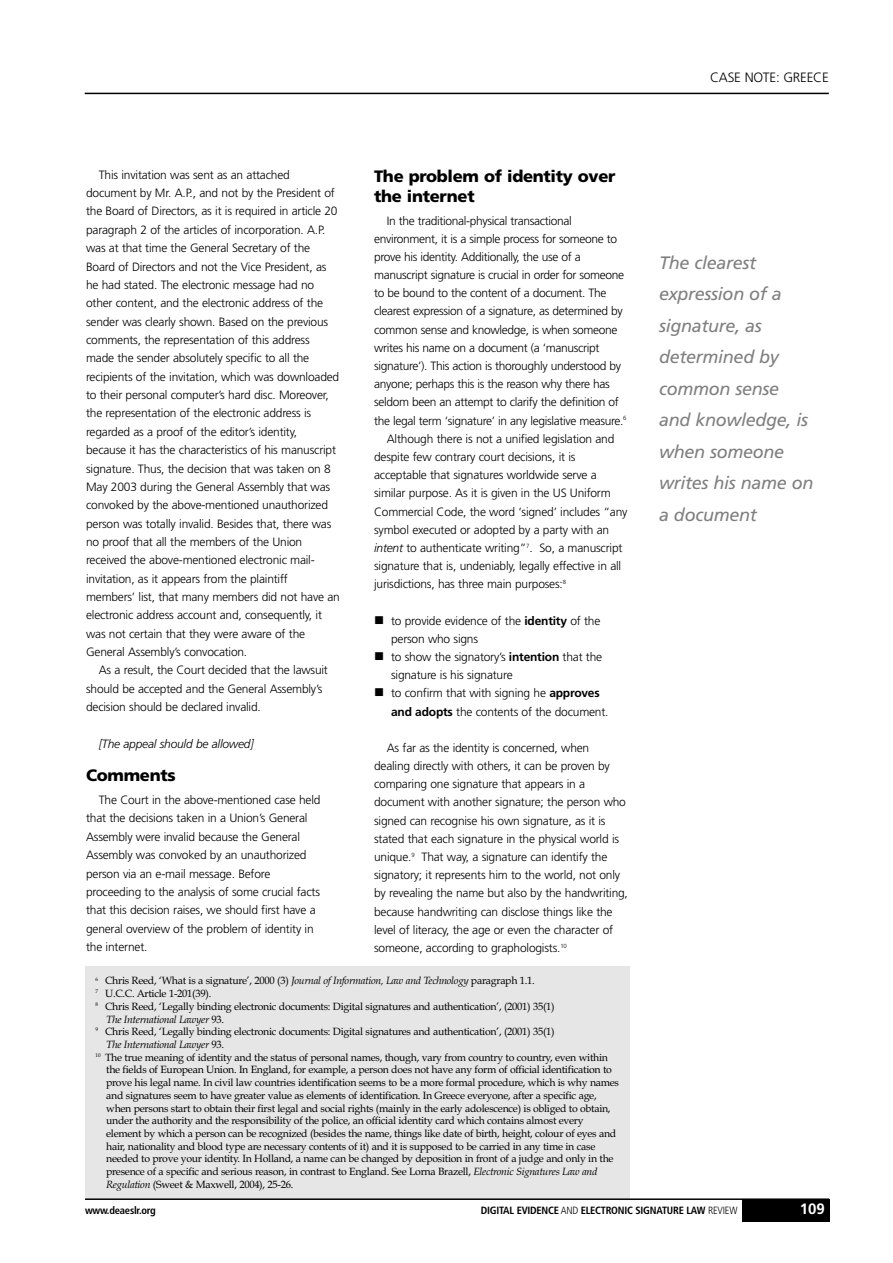
<style>
.page{position:relative;width:893px;height:1263px;background:#fff}
.page>*{position:absolute;margin:0;border:0;box-sizing:border-box;transform-origin:0 0}
.t1{font:italic 18px/31.5px "Frutiger";letter-spacing:-.015em;color:#808080}
.t2{font:900 16.5px/20px "Frutiger";letter-spacing:-.02em;color:#000}
.t3{font:700 15px "Frutiger";color:#fff}
.t4{font:300 13.5px "Frutiger";letter-spacing:-.015em;color:#000}
.t5{font:300 12px/18.3px "Frutiger";letter-spacing:-.015em;color:#000}
.t6{font:italic 300 12px "Frutiger";letter-spacing:-.015em;color:#000}
.t7{font:10.5px "Book Antiqua";letter-spacing:-.025em;color:#000}
.t8{font:700 condensed 10.5px "Frutiger";letter-spacing:-.02em;color:#000}
.t9{font:italic 10.5px "Book Antiqua";letter-spacing:-.025em;color:#000}
.s1{font-style:italic}
.s2{font-weight:700}
.s3{font-style:normal}
.s4{font-weight:300}
</style>
<div class="page">
<div style="left:742px;top:1199px;width:87px;height:22px;background:#000"></div>
<hr style="left:85px;top:93px;width:744px;height:1px;background:#000">
<div style="left:85px;top:966px;width:544px;height:233px;background:#e6e6e6"></div>
<hr style="left:85px;top:1198px;width:744px;height:2px;background:#000">
<p class="t4" style="left:710px;top:72px;width:120px">CASE NOTE: GREECE</p>
<p class="t5" style="left:86px;top:166px;width:255px;text-indent:13px">This invitation was sent as an attached document by Mr. A.P., and not by the President of the Board of Directors, as it is required in article 20 paragraph 2 of the articles of incorporation. A.P. was at that time the General Secretary of the Board of Directors and not the Vice President, as he had stated. The electronic message had no other content, and the electronic address of the sender was clearly shown. Based on the previous comments, the representation of this address made the sender absolutely specific to all the recipients of the invitation, which was downloaded to their personal computer’s hard disc. Moreover, the representation of the electronic address is regarded as a proof of the editor’s identity, because it has the characteristics of his manuscript signature. Thus, the decision that was taken on 8<br>May 2003 during the General Assembly that was convoked by the above-mentioned unauthorized person was totally invalid. Besides that, there was no proof that all the members of the Union received the above-mentioned electronic mail&shy;invitation, as it appears from the plaintiff members’ list, that many members did not have an electronic address account and, consequently, it was not certain that they were aware of the General Assembly’s convocation.</p>
<p class="t5" style="left:86px;top:662px;width:243px;text-indent:13px">As a result, the Court decided that the lawsuit should be accepted and the General Assembly’s decision should be declared invalid.</p>
<p class="t6" style="left:99px;top:739px;width:156px">[The appeal should be allowed]</p>
<h2 class="t2" style="left:86px;top:767px;width:91px">Comments</h2>
<p class="t5" style="left:86px;top:792px;width:236px;text-indent:13px">The Court in the above-mentioned case held that the decisions taken in a Union’s General Assembly were invalid because the General Assembly was convoked by an unauthorized person via an e-mail message. Before proceeding to the analysis of some crucial facts that this decision raises, we should first have a general overview of the problem of identity in the internet.</p>
<h2 class="t2" style="left:374px;top:168px;width:243px">The problem of identity over the internet</h2>
<p class="t5" style="left:387px;top:212px;width:186px">In the traditional-physical transactional</p>
<p class="t5" style="left:374px;top:230px;width:245px">environment, it is a simple process for someone to</p>
<p class="t5" style="left:374px;top:249px;width:208px">prove his identity. Additionally, the use of a</p>
<p class="t5" style="left:374px;top:267px;width:252px">manuscript signature is crucial in order for someone</p>
<p class="t5" style="left:374px;top:285px;width:234px">to be bound to the content of a document. The</p>
<p class="t5" style="left:374px;top:303px;width:250px">clearest expression of a signature, as determined by</p>
<p class="t5" style="left:374px;top:321px;width:245px">common sense and knowledge, is when someone</p>
<p class="t5" style="left:374px;top:339px;width:227px">writes his name on a document (a ‘manuscript</p>
<p class="t5" style="left:374px;top:358px;width:249px">signature’). This action is thoroughly understood by</p>
<p class="t5" style="left:374px;top:376px;width:237px">anyone; perhaps this is the reason why there has</p>
<p class="t5" style="left:374px;top:394px;width:246px">seldom been an attempt to clarify the definition of</p>
<p class="t5" style="left:374px;top:412px;width:254px">the legal term ‘signature’ in any legislative measure.<sup>6</sup></p>
<p class="t5" style="left:387px;top:430px;width:229px">Although there is not a unified legislation and</p>
<p class="t5" style="left:374px;top:449px;width:203px">despite few contrary court decisions, it is</p>
<p class="t5" style="left:374px;top:467px;width:224px">acceptable that signatures worldwide serve a</p>
<p class="t5" style="left:374px;top:485px;width:238px">similar purpose. As it is given in the US Uniform</p>
<p class="t5" style="left:374px;top:503px;width:255px">Commercial Code, the word ‘signed’ includes “any</p>
<p class="t5" style="left:374px;top:521px;width:237px">symbol executed or adopted by a party with an</p>
<p class="t5" style="left:374px;top:539px;width:250px"><span class="s1">intent</span> to authenticate writing”<sup>7</sup>. So, a manuscript</p>
<p class="t5" style="left:374px;top:558px;width:249px">signature that is, undeniably, legally effective in all</p>
<p class="t5" style="left:374px;top:576px;width:193px">jurisdictions, has three main purposes:<sup>8</sup></p>
<p class="t5" style="left:391px;top:612px;width:211px;text-indent:-17px">■ to provide evidence of the <span class="s2">identity</span> of the person who signs</p>
<p class="t5" style="left:391px;top:649px;width:213px;text-indent:-17px">■ to show the signatory’s <span class="s2">intention</span> that the signature is his signature</p>
<p class="t5" style="left:391px;top:685px;width:219px;text-indent:-17px">■ to confirm that with signing he <span class="s2">approves and adopts</span> the contents of the document.</p>
<p class="t5" style="left:374px;top:739px;width:255px;text-indent:13px">As far as the identity is concerned, when dealing directly with others, it can be proven by comparing one signature that appears in a document with another signature; the person who signed can recognise his own signature, as it is stated that each signature in the physical world is unique.<sup>9</sup> That way, a signature can identify the signatory; it represents him to the world, not only by revealing the name but also by the handwriting, because handwriting can disclose things like the level of literacy, the age or even the character of someone, according to graphologists.<sup>10</sup></p>
<h1 class="t1" style="left:659px;top:248px;width:156px">The clearest expression of a signature, as determined by common sense and knowledge, is when someone writes his name on a document</h1>
<p class="t7" style="left:96px;top:974px;width:441px"><sup>6</sup> Chris Reed, ‘What is a signature’, 2000 (3) <span class="s1">Journal of Information, Law and Technology</span> paragraph 1.1.</p>
<p class="t7" style="left:96px;top:987px;width:117px"><sup>7</sup> U.C.C. Article 1-201(39).</p>
<p class="t7" style="left:96px;top:1000px;width:461px"><sup>8</sup> Chris Reed, ‘Legally binding electronic documents: Digital signatures and authentication’, (2001) 35(1)</p>
<p class="t9" style="left:106px;top:1013px;width:119px">The International Lawyer <span class="s3">93.</span></p>
<p class="t7" style="left:96px;top:1025px;width:461px"><sup>9</sup> Chris Reed, ‘Legally binding electronic documents: Digital signatures and authentication’, (2001) 35(1)</p>
<p class="t9" style="left:106px;top:1038px;width:119px">The International Lawyer <span class="s3">93.</span></p>
<p class="t7" style="left:96px;top:1051px;width:514px"><sup>10</sup> The true meaning of identity and the status of personal names, though, vary from country to country, even within</p>
<p class="t7" style="left:106px;top:1063px;width:507px">the fields of European Union. In England, for example, a person does not have any form of official identification to</p>
<p class="t7" style="left:106px;top:1076px;width:514px">prove his legal name. In civil law countries identification seems to be a more formal procedure, which is why names</p>
<p class="t7" style="left:106px;top:1089px;width:492px">and signatures seem to have greater value as elements of identification. In Greece everyone, after a specific age,</p>
<p class="t7" style="left:106px;top:1102px;width:506px">when persons start to obtain their first legal and social rights (mainly in the early adolescence) is obliged to obtain,</p>
<p class="t7" style="left:106px;top:1114px;width:479px">under the authority and the responsibility of the police, an official identity card which contains almost every</p>
<p class="t7" style="left:106px;top:1127px;width:512px">element by which a person can be recognized (besides the name, things like date of birth, height, colour of eyes and</p>
<p class="t7" style="left:106px;top:1140px;width:491px">hair, nationality and blood type are necessary contents of it) and it is supposed to be carried in any time in case</p>
<p class="t7" style="left:106px;top:1153px;width:509px">needed to prove your identity. In Holland, a name can be changed by deposition in front of a judge and only in the</p>
<p class="t7" style="left:106px;top:1165px;width:492px">presence of a specific and serious reason, in contrast to England. See Lorna Brazell, <span class="s1">Electronic Signatures Law and</span></p>
<p class="t7" style="left:106px;top:1178px;width:189px"><span class="s1">Regulation</span> (Sweet &amp; Maxwell, 2004), 25-26.</p>
<p class="t8" style="left:85px;top:1206px;width:72px">www.deaeslr.org</p>
<p class="t8" style="left:481px;top:1206px;width:258px">DIGITAL EVIDENCE <span class="s4">AND</span> ELECTRONIC SIGNATURE LAW <span class="s4">REVIEW</span></p>
<p class="t3" style="left:800px;top:1203px;width:27px">109</p>
</div>
